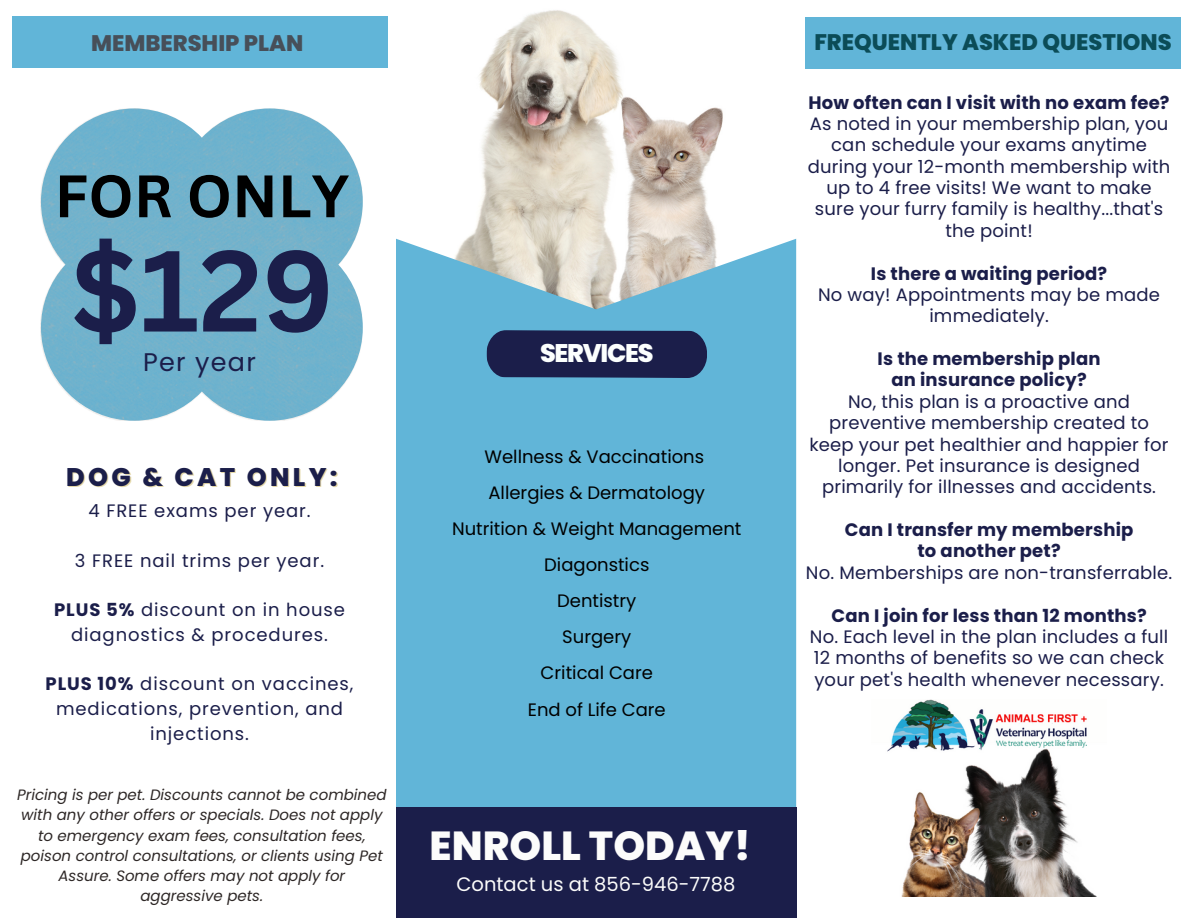
<style>
.page{position:relative;width:1188px;height:918px;background:#fff}
.page>*{position:absolute;margin:0;border:0;box-sizing:border-box;transform-origin:0 0}
.t1{font:700 112.5px "Canva Sans";color:#1b1e4a}
.t2{font:700 58.5px "Canva Sans";color:#000}
.t3{font:800 40.5px "Poppins";color:#fcfcfb}
.t4{font:800 25.5px "Poppins";letter-spacing:.13em;color:#1b1e4a}
.t5{font:800 25.5px "Poppins";letter-spacing:-.05em;color:#fcfffe}
.t6{font:25.5px "Poppins";letter-spacing:.05em;color:#1b1e4a}
.t7{font:800 22.5px "Poppins";color:#0b4c57}
.t8{font:800 22.5px "Poppins";color:#474f59}
.t9{font:19.5px "Poppins";color:#fcfcfb}
.t10{font:18px/21.3px "Poppins";letter-spacing:.01em;color:#1b1e4a;text-align:center}
.t11{font:700 18px "Poppins";letter-spacing:.01em;color:#1b1e4a}
.t12{font:18px/24.8px "Poppins";letter-spacing:.05em;color:#1b1e4a;text-align:center}
.t13{font:18px "Poppins";color:#000}
.t14{font:italic 15px/20.2px "Poppins";color:#2d2726;text-align:center}
.s1{font-weight:700}
</style>
<div class="page">
<img style="left:466px;top:10px;width:257px;height:229px">
<div style="left:396px;top:239px;width:400px;height:569px;background:#61b5d8"></div>
<svg style="left:486px;top:330px;width:221px;height:48px;background:#1f2752"></svg>
<div style="left:396px;top:808px;width:400px;height:110px;background:#1b1e4a"></div>
<div style="left:12px;top:16px;width:375px;height:52px;background:#61b5d8"></div>
<div style="left:805px;top:17px;width:376px;height:52px;background:#61b5d8"></div>
<img style="left:41px;top:108px;width:322px;height:313px">
<img style="left:887px;top:699px;width:209px;height:197px">
<p class="t8" style="left:91px;top:28px;width:214px">MEMBERSHIP PLAN</p>
<p class="t2" style="left:55px;top:155px;width:296px">FOR ONLY</p>
<p class="t1" style="left:71px;top:211px;width:265px">$129</p>
<p class="t6" style="left:143px;top:344px;width:114px">Per year</p>
<p class="t4" style="left:66px;top:460px;width:273px">DOG &amp; CAT ONLY:</p>
<p class="t12" style="left:88px;top:498px;width:224px">4 FREE exams per year.</p>
<p class="t12" style="left:75px;top:548px;width:251px">3 FREE nail trims per year.</p>
<p class="t12" style="left:54px;top:597px;width:292px"><span class="s1">PLUS 5%</span> discount on in house diagnostics &amp; procedures.</p>
<p class="t12" style="left:46px;top:672px;width:309px"><span class="s1">PLUS 10%</span> discount on vaccines, medications, prevention, and injections.</p>
<p class="t14" style="left:17px;top:785px;width:371px">Pricing is per pet. Discounts cannot be combined with any other offers or specials. Does not apply to emergency exam fees, consultation fees, poison control consultations, or clients using Pet Assure. Some offers may not apply for aggressive pets.</p>
<h1 class="t5" style="left:540px;top:336px;width:115px">SERVICES</h1>
<p class="t13" style="left:485px;top:444px;width:221px">Wellness &amp; Vaccinations</p>
<p class="t13" style="left:489px;top:480px;width:218px">Allergies &amp; Dermatology</p>
<p class="t13" style="left:452px;top:516px;width:291px">Nutrition &amp; Weight Management</p>
<p class="t13" style="left:544px;top:552px;width:107px">Diagonstics</p>
<h3 class="t13" style="left:557px;top:588px;width:81px">Dentistry</h3>
<p class="t13" style="left:562px;top:624px;width:70px">Surgery</p>
<h6 class="t13" style="left:541px;top:660px;width:114px">Critical Care</h6>
<p class="t13" style="left:528px;top:697px;width:140px">End of Life Care</p>
<p class="t3" style="left:430px;top:817px;width:323px">ENROLL TODAY!</p>
<p class="t9" style="left:457px;top:870px;width:280px">Contact us at 856-946-7788</p>
<h2 class="t7" style="left:814px;top:26px;width:359px">FREQUENTLY ASKED QUESTIONS</h2>
<h4 class="t11" style="left:809px;top:90px;width:363px">How often can I visit with no exam fee?</h4>
<p class="t10" style="left:808px;top:113px;width:364px">As noted in your membership plan, you can schedule your exams anytime during your 12-month membership with up to 4 free visits! We want to make sure your furry family is healthy...that's the point!</p>
<p class="t11" style="left:871px;top:261px;width:238px">Is there a waiting period?</p>
<p class="t10" style="left:818px;top:284px;width:344px">No way! Appointments may be made immediately.</p>
<p class="t11" style="left:878px;top:346px;width:224px">Is the membership plan</p>
<p class="t11" style="left:891px;top:368px;width:197px">an insurance policy?</p>
<p class="t10" style="left:810px;top:391px;width:361px">No, this plan is a proactive and preventive membership created to keep your pet healthier and happier for longer. Pet insurance is designed primarily for illnesses and accidents.</p>
<p class="t11" style="left:845px;top:517px;width:290px">Can I transfer my membership</p>
<p class="t11" style="left:917px;top:539px;width:145px">to another pet?</p>
<h5 class="t10" style="left:806px;top:562px;width:368px">No. Memberships are non-transferrable.</h5>
<h4 class="t11" style="left:831px;top:603px;width:317px">Can I join for less than 12 months?</h4>
<p class="t10" style="left:810px;top:626px;width:360px;text-align:left">No. Each level in the plan includes a full<br>12 months of benefits so we can check your pet's health whenever necessary.</p>
</div>
